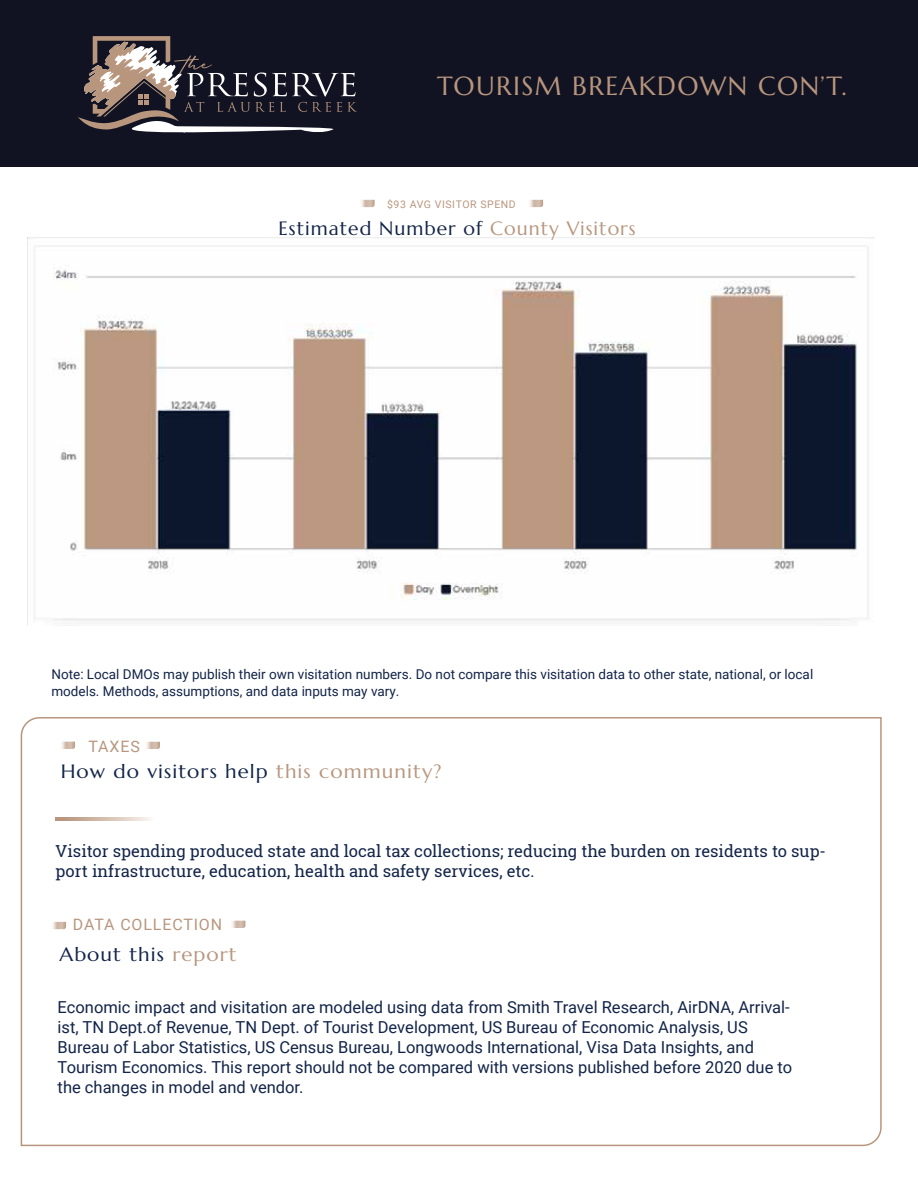
<style>
.page{position:relative;width:918px;height:1188px;background:#fff}
.page>*{position:absolute;margin:0;border:0;box-sizing:border-box;transform-origin:0 0}
.t1{font:26.25px "Marcellus";letter-spacing:.055em;color:#b8967e}
.t2{font:19.2px "Marcellus";letter-spacing:.055em;color:#122448;scale:1.06 1}
.t3{font:19.2px "Marcellus";letter-spacing:.055em;color:#122448}
.t4{font:16.5px/19.8px "Roboto";color:#122448}
.t5{font:16.5px/19.8px "Roboto Slab";color:#122448}
.t6{font:15.75px "Roboto";letter-spacing:.055em;color:#b8967e}
.t7{font:13.5px/16.2px "Roboto";color:#122448}
.t8{font:10.5px "Roboto";letter-spacing:.055em;color:#b8967e}
.s1{color:#b8967e}
</style>
<div class="page">
<img style="left:28px;top:237px;width:846px;height:384px">
<svg style="left:529px;top:200px;width:15px;height:8px"></svg>
<svg style="left:361px;top:200px;width:14px;height:8px"></svg>
<svg style="left:20px;top:717px;width:862px;height:430px"></svg>
<div style="left:0;top:0;width:918px;height:167px;background:#111322"></div>
<svg style="left:78px;top:36px;width:279px;height:97px"></svg>
<svg style="left:145px;top:742px;width:16px;height:8px"></svg>
<svg style="left:60px;top:742px;width:16px;height:8px"></svg>
<svg style="left:55px;top:818px;width:107px;height:2px"></svg>
<svg style="left:230px;top:921px;width:17px;height:8px"></svg>
<svg style="left:51px;top:922px;width:16px;height:8px"></svg>
<h1 class="t1" style="left:437px;top:69px;width:411px">TOURISM BREAKDOWN CON’T.</h1>
<p class="t8" style="left:387px;top:197px;width:130px">$93 AVG VISITOR SPEND</p>
<p class="t3" style="left:278px;top:216px;width:359px">Estimated Number of <span class="s1">County Visitors</span></p>
<p class="t7" style="left:51px;top:666px;width:763px">Note: Local DMOs may publish their own visitation numbers. Do not compare this visitation data to other state, national, or local models. Methods, assumptions, and data inputs may vary.</p>
<p class="t6" style="left:88px;top:735px;width:53px">TAXES</p>
<p class="t2" style="left:61px;top:759px;width:361px">How do visitors help <span class="s1">this community?</span></p>
<p class="t5" style="left:56px;top:841px;width:772px">Visitor spending produced state and local tax collections; reducing the burden on residents to sup&shy;port infrastructure, education, health and safety services, etc.</p>
<p class="t6" style="left:73px;top:914px;width:151px">DATA COLLECTION</p>
<p class="t2" style="left:59px;top:942px;width:169px">About this <span class="s1">report</span></p>
<p class="t4" style="left:58px;top:997px;width:736px">Economic impact and visitation are modeled using data from Smith Travel Research, AirDNA, Arrival&shy;ist, TN Dept.of Revenue, TN Dept. of Tourist Development, US Bureau of Economic Analysis, US Bureau of Labor Statistics, US Census Bureau, Longwoods International, Visa Data Insights, and Tourism Economics. This report should not be compared with versions published before 2020 due to the changes in model and vendor.</p>
</div>
